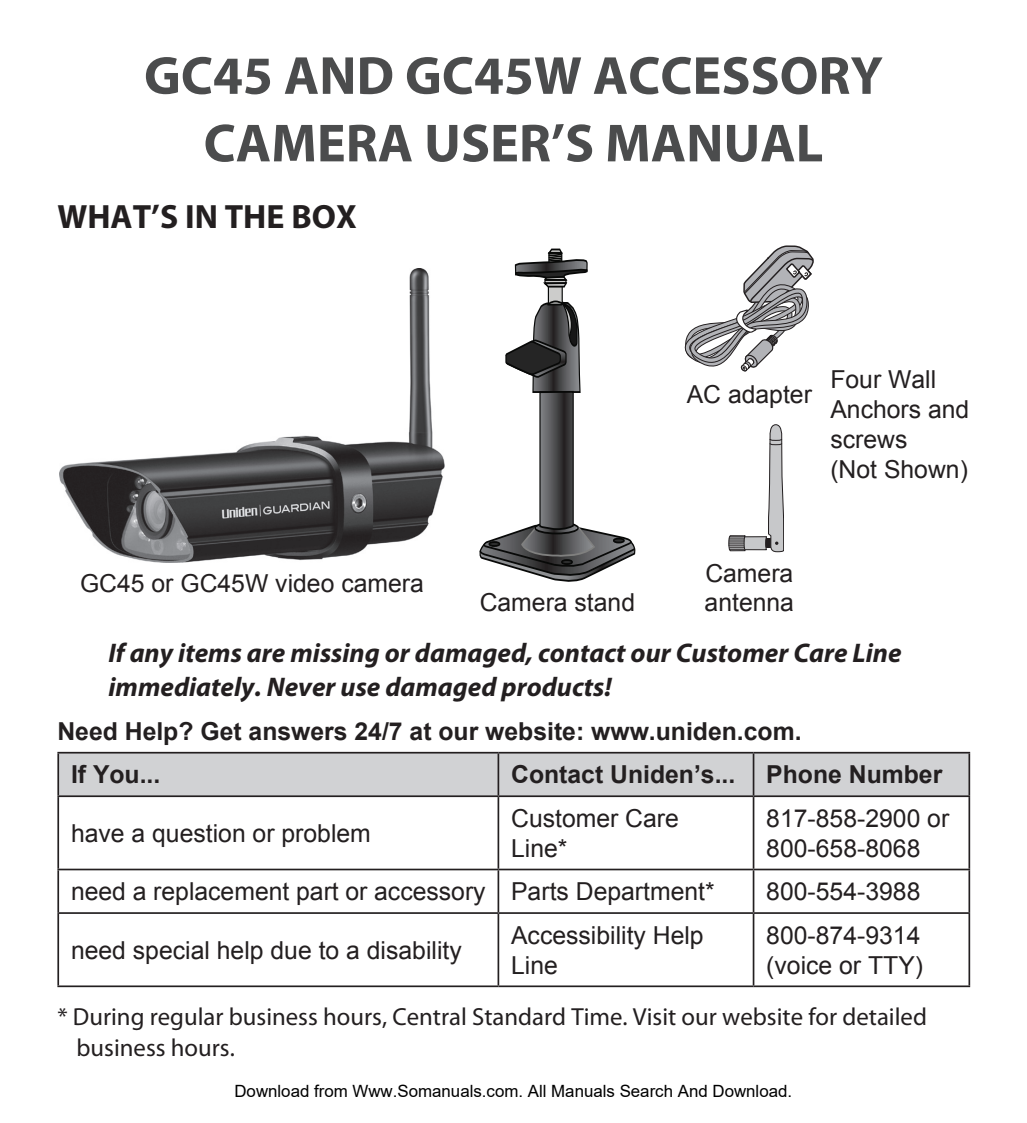
<style>
.page{position:relative;width:1027px;height:1123px;background:#fff}
.page>*{position:absolute;margin:0;border:0;box-sizing:border-box;transform-origin:0 0}
.t1{font:700 54px/67.5px "Myriad Pro";color:#4b4c4d;text-align:center}
.t2{font:700 33.75px "Myriad Pro";color:#231f20}
.t3{font:italic 700 27px/33.8px "Myriad Pro";color:#231f20}
.t4{font:24.75px/29.7px "Arial";color:#231f20}
.t5{font:700 24.75px/43.9px "Arial";color:#231f20}
.t6{font:24.75px/31.1px "Myriad Pro";color:#231f20}
.t7{font:16.88px "Arial";color:#000}
</style>
<div class="page">
<img style="left:59px;top:268px;width:386px;height:294px">
<svg style="left:479px;top:248px;width:156px;height:334px"></svg>
<svg style="left:685px;top:245px;width:129px;height:126px"></svg>
<svg style="left:728px;top:424px;width:56px;height:128px"></svg>
<div style="left:59px;top:753px;width:909px;height:42px;background:#d1d2d4"></div>
<hr style="left:57px;top:752px;width:441px;height:1px;background:#231f20">
<hr style="left:57px;top:753px;width:2px;height:42px;background:#231f20">
<hr style="left:498px;top:752px;width:255px;height:1px;background:#231f20">
<hr style="left:497px;top:753px;width:2px;height:42px;background:#231f20">
<hr style="left:753px;top:752px;width:217px;height:1px;background:#231f20">
<hr style="left:753px;top:753px;width:1px;height:42px;background:#231f20">
<hr style="left:968px;top:753px;width:2px;height:42px;background:#231f20">
<hr style="left:57px;top:795px;width:441px;height:2px;background:#231f20">
<hr style="left:57px;top:797px;width:2px;height:71px;background:#231f20">
<hr style="left:498px;top:795px;width:255px;height:2px;background:#231f20">
<hr style="left:497px;top:797px;width:2px;height:71px;background:#231f20">
<hr style="left:753px;top:795px;width:217px;height:2px;background:#231f20">
<hr style="left:753px;top:797px;width:1px;height:71px;background:#231f20">
<hr style="left:968px;top:797px;width:2px;height:71px;background:#231f20">
<hr style="left:57px;top:868px;width:441px;height:2px;background:#231f20">
<hr style="left:57px;top:870px;width:2px;height:42px;background:#231f20">
<hr style="left:498px;top:868px;width:255px;height:2px;background:#231f20">
<hr style="left:497px;top:870px;width:2px;height:42px;background:#231f20">
<hr style="left:753px;top:868px;width:217px;height:2px;background:#231f20">
<hr style="left:753px;top:870px;width:1px;height:42px;background:#231f20">
<hr style="left:968px;top:870px;width:2px;height:42px;background:#231f20">
<hr style="left:57px;top:912px;width:441px;height:2px;background:#231f20">
<hr style="left:57px;top:914px;width:2px;height:71px;background:#231f20">
<hr style="left:498px;top:912px;width:255px;height:2px;background:#231f20">
<hr style="left:497px;top:914px;width:2px;height:71px;background:#231f20">
<hr style="left:753px;top:912px;width:217px;height:2px;background:#231f20">
<hr style="left:753px;top:914px;width:1px;height:71px;background:#231f20">
<hr style="left:968px;top:914px;width:2px;height:71px;background:#231f20">
<hr style="left:57px;top:985px;width:441px;height:2px;background:#231f20">
<hr style="left:498px;top:985px;width:255px;height:2px;background:#231f20">
<hr style="left:753px;top:985px;width:217px;height:2px;background:#231f20">
<h1 class="t1" style="left:144px;top:40px;width:740px">GC45 AND GC45W ACCESSORY<br>CAMERA USER’S MANUAL</h1>
<h2 class="t2" style="left:57px;top:194px;width:301px">WHAT’S IN THE BOX</h2>
<p class="t4" style="left:687px;top:379px;width:127px">AC adapter</p>
<p class="t4" style="left:830px;top:365px;width:140px">Four Wall<br>Anchors and screws<br>(Not Shown)</p>
<p class="t4" style="left:705px;top:558px;width:91px">Camera antenna</p>
<p class="t3" style="left:108px;top:635px;width:795px">If any items are missing or damaged, contact our Customer Care Line immediately. Never use damaged products!</p>
<p class="t5" style="left:71px;top:710px;width:732px;text-indent:-14px">Need Help? Get answers 24/7 at our website: www.uniden.com.<br>If You...</p>
<p class="t4" style="left:80px;top:569px;width:345px">GC45 or GC45W video camera</p>
<p class="t4" style="left:480px;top:588px;width:157px">Camera stand</p>
<p class="t5" style="left:511px;top:753px;width:226px">Contact Uniden’s...</p>
<p class="t5" style="left:766px;top:753px;width:178px">Phone Number</p>
<p class="t4" style="left:511px;top:803px;width:169px">Customer Care<br>Line*</p>
<p class="t4" style="left:766px;top:803px;width:184px">817-858-2900 or<br>800-658-8068</p>
<p class="t4" style="left:71px;top:877px;width:645px">need a replacement part or accessory Parts Department*</p>
<p class="t4" style="left:766px;top:877px;width:156px">800-554-3988</p>
<p class="t4" style="left:71px;top:935px;width:392px">need special help due to a disability</p>
<p class="t4" style="left:71px;top:818px;width:301px">have a question or problem</p>
<p class="t4" style="left:511px;top:920px;width:194px">Accessibility Help<br>Line</p>
<p class="t4" style="left:766px;top:920px;width:158px">800-874-9314 (voice or TTY)</p>
<p class="t6" style="left:77px;top:1000px;width:852px;text-indent:-19px">* During regular business hours, Central Standard Time. Visit our website for detailed business hours.</p>
<p class="t7" style="left:234px;top:1081px;width:559px">Download from Www.Somanuals.com. All Manuals Search And Download.</p>
</div>
